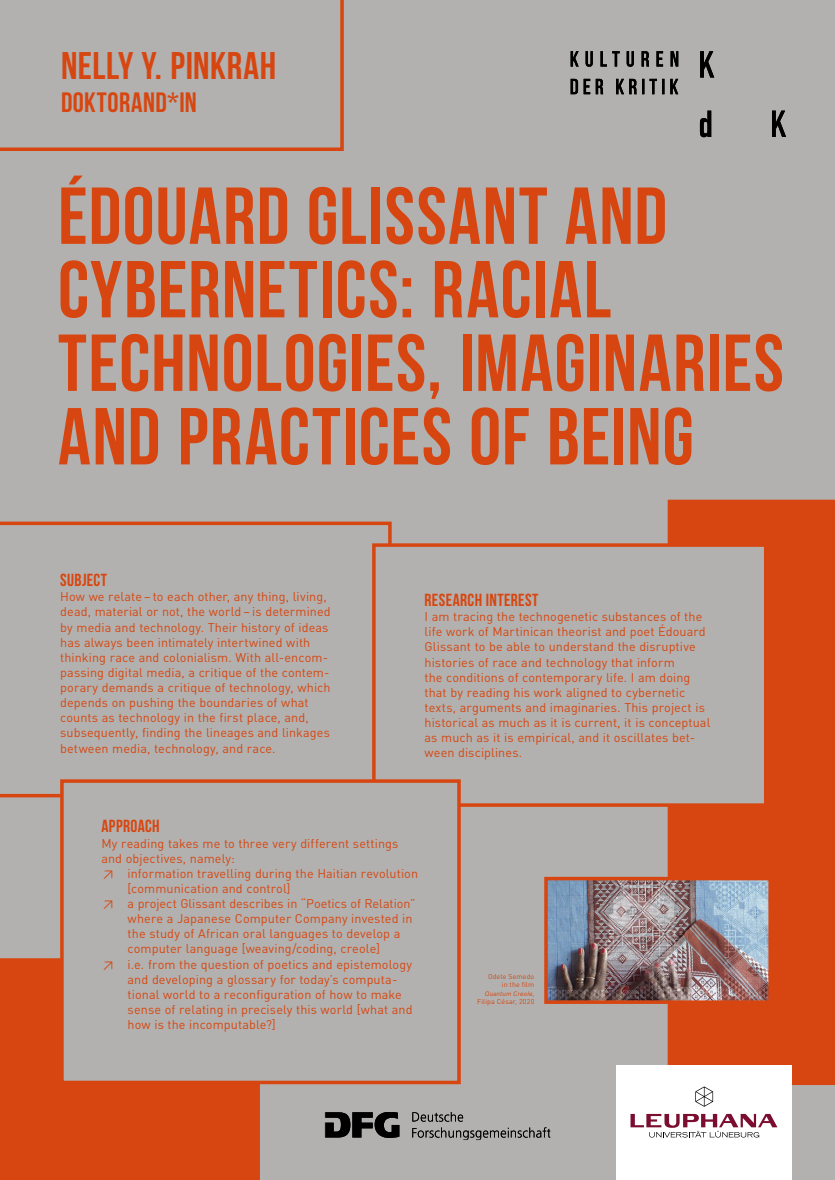
<style>
.page{position:relative;width:835px;height:1180px;background:#fff}
.page>*{position:absolute;margin:0;border:0;box-sizing:border-box;transform-origin:0 0}
.t1{font:700 80.5px/73.5px "Bebas Neue";letter-spacing:.015em;color:#d74610}
.t2{font:700 38.5px "Bebas Neue";letter-spacing:.015em;color:#d74610}
.t3{font:700 28px "Bebas Neue";letter-spacing:.015em;color:#d74610}
.t4{font:700 17.5px "Bebas Neue";letter-spacing:.02em;color:#d74610}
.t5{font:12.6px/15.1px "DIN";letter-spacing:.005em;color:#d74610}
.t6{font:7px/8.4px "DIN";letter-spacing:.015em;color:#d74610;text-align:right}
.t7{font:italic 7px "AQUAS";letter-spacing:.025em;color:#d74610}
.s1{font-family:"DIN";font-style:normal}
</style>
<div class="page">
<div style="left:0;top:0;width:834px;height:1180px;background:#b2b1af"></div>
<svg style="left:0;top:0;width:344px;height:151px"></svg>
<div style="left:667px;top:500px;width:167px;height:585px;background:#d74610"></div>
<img style="left:549px;top:882px;width:217px;height:117px">
<div style="left:544px;top:877px;width:227px;height:127px;border:4px solid #d74610"></div>
<div style="left:0;top:958px;width:260px;height:222px;background:#d74610"></div>
<svg style="left:570px;top:79px;width:108px;height:15px"></svg>
<svg style="left:570px;top:51px;width:108px;height:16px"></svg>
<svg style="left:772px;top:111px;width:14px;height:26px"></svg>
<svg style="left:699px;top:111px;width:12px;height:26px"></svg>
<svg style="left:700px;top:51px;width:14px;height:27px"></svg>
<svg style="left:0;top:521px;width:391px;height:276px"></svg>
<div style="left:372px;top:543px;width:395px;height:264px;background:#b2b1af;border:4px solid #d74610"></div>
<div style="left:60px;top:779px;width:400px;height:305px;background:#b2b1af;border:4px solid #d74610"></div>
<div style="left:616px;top:1066px;width:175px;height:114px;background:#fff"></div>
<svg style="left:695px;top:1086px;width:18px;height:20px"></svg>
<svg style="left:630px;top:1114px;width:147px;height:23px"></svg>
<svg style="left:326px;top:1113px;width:73px;height:25px"></svg>
<svg style="left:412px;top:1113px;width:51px;height:8px"></svg>
<svg style="left:412px;top:1127px;width:137px;height:11px"></svg>
<div style="left:324px;top:1111px;width:227px;height:29px;border:1px solid #b2b1af"></div>
<h2 class="t2" style="left:61px;top:44px;width:217px">NELLY Y. PINKRAH</h2>
<h3 class="t3" style="left:61px;top:87px;width:137px">DOKTORAND*IN</h3>
<h1 class="t1" style="left:58px;top:178px;width:727px">ÉDOUARD GLISSANT AND<br>CYBERNETICS: RACIAL<br>TECHNOLOGIES, IMAGINARIES<br>AND PRACTICES OF BEING</h1>
<h3 class="t4" style="left:60px;top:570px;width:48px">SUBJECT</h3>
<p class="t5" style="left:60px;top:589px;width:272px">How we relate – to each other, any thing, living, dead, material or not, the world – is determined by media and technology. Their history of ideas has always been intimately intertwined with thinking race and colonialism. With all-encom&shy;passing digital media, a critique of the contem&shy;porary demands a critique of technology, which depends on pushing the boundaries of what counts as technology in the first place, and, subsequently, finding the lineages and linkages between media, technology, and race.</p>
<h3 class="t4" style="left:424px;top:590px;width:115px">RESEARCH INTEREST</h3>
<p class="t5" style="left:424px;top:609px;width:287px">I am tracing the technogenetic substances of the life work of Martinican theorist and poet Édouard Glissant to be able to understand the disruptive histories of race and technology that inform<br>the conditions of contemporary life. I am doing that by reading his work aligned to cybernetic texts, arguments and imaginaries. This project is historical as much as it is current, it is conceptual as much as it is empirical, and it oscillates bet&shy;ween disciplines.</p>
<h3 class="t4" style="left:101px;top:817px;width:60px">APPROACH</h3>
<p class="t5" style="left:101px;top:835px;width:298px">My reading takes me to three very different settings</p>
<p class="t5" style="left:101px;top:850px;width:135px">and objectives, namely:</p>
<p class="t5" style="left:102px;top:865px;width:318px">≥ information travelling during the Haitian revolution</p>
<p class="t5" style="left:128px;top:880px;width:164px">[communication and control]</p>
<p class="t5" style="left:102px;top:895px;width:315px">≥ a project Glissant describes in “Poetics of Relation”</p>
<p class="t5" style="left:128px;top:911px;width:286px">where a Japanese Computer Company invested in</p>
<p class="t5" style="left:128px;top:926px;width:274px">the study of African oral languages to develop a</p>
<p class="t5" style="left:128px;top:941px;width:254px">computer language [weaving/coding, creole]</p>
<p class="t5" style="left:102px;top:956px;width:312px">≥ i.e. from the question of poetics and epistemology</p>
<p class="t5" style="left:128px;top:971px;width:269px">and developing a glossary for today’s computa-</p>
<p class="t5" style="left:128px;top:986px;width:275px">tional world to a reconfiguration of how to make</p>
<p class="t5" style="left:128px;top:1001px;width:286px">sense of relating in precisely this world [what and</p>
<p class="t5" style="left:128px;top:1016px;width:150px">how is the incomputable?]</p>
<p class="t6" style="left:488px;top:972px;width:48px">Odete Semedo in the film</p>
<p class="t7" style="left:485px;top:988px;width:51px">Quantum Creole<span class="s1">,</span></p>
<p class="t6" style="left:477px;top:997px;width:59px">Filipa César, 2020</p>
</div>
